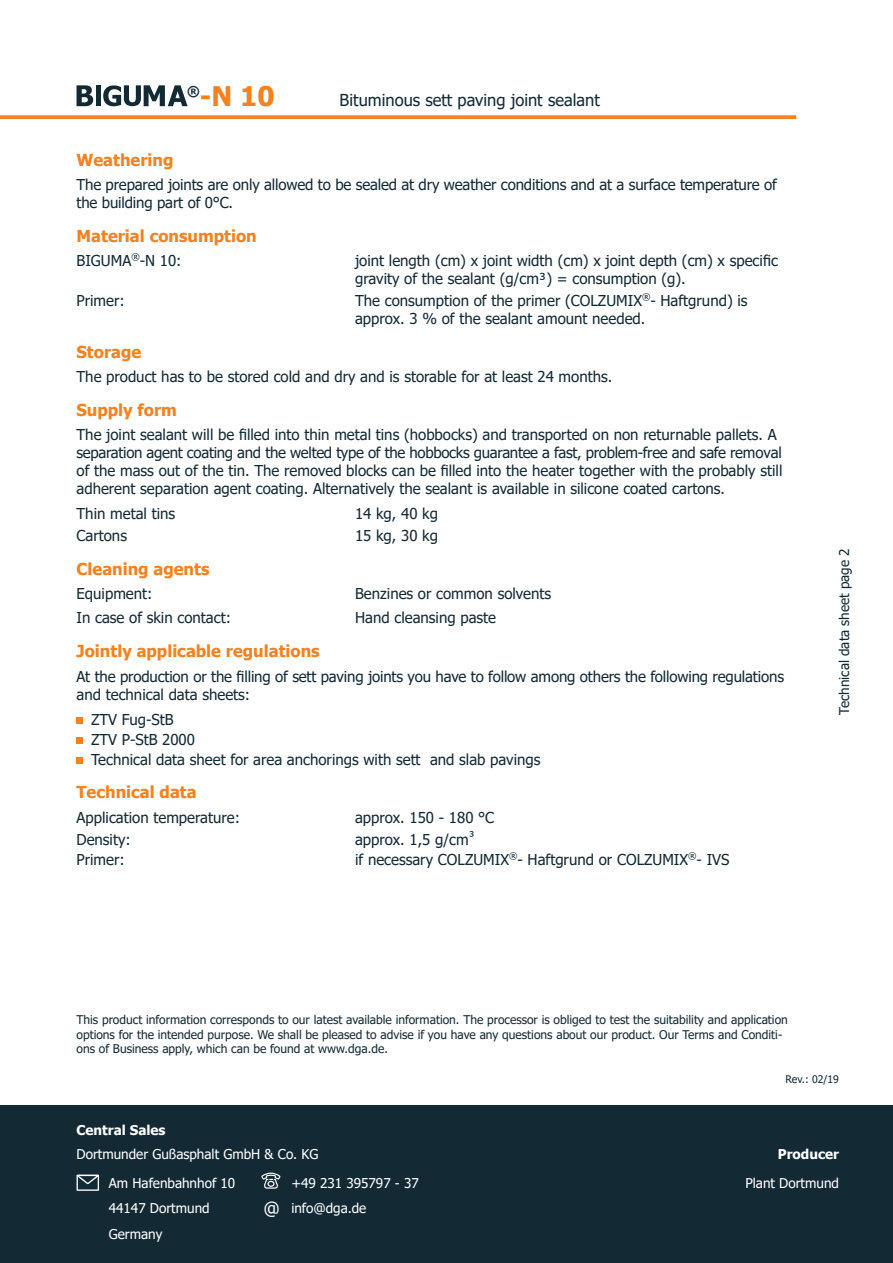
<style>
.page{position:relative;width:893px;height:1263px;background:#fff}
.page>*{position:absolute;margin:0;border:0;box-sizing:border-box;transform-origin:0 0}
.t1{font:700 27px "Tahoma";color:#f58220}
.t2{font:700 16.5px "Tahoma";color:#f58220}
.t3{font:16.5px "Tahoma";color:#132a35}
.t4{font:15px/18px "Tahoma";color:#132a35}
.t5{font:700 13.65px "Tahoma";color:#132a35}
.t6{font:13.5px/28.2px "Tahoma";color:#fff}
.t7{font:13.5px "Tahoma";color:#132a35}
.t8{font:700 13.5px "Tahoma";color:#fff}
.t9{font:12px/14.4px "Tahoma";color:#132a35}
.t10{font:10.5px "Tahoma";color:#132a35}
.s1{font-size:18px}
</style>
<div class="page">
<svg style="left:0;top:115px;width:796px;height:4px;background:#f58b31"></svg>
<svg style="left:77px;top:717px;width:6px;height:6px"></svg>
<svg style="left:77px;top:737px;width:6px;height:6px"></svg>
<svg style="left:77px;top:757px;width:6px;height:6px"></svg>
<div style="left:0;top:1106px;width:893px;height:157px;background:#132a35"></div>
<svg style="left:77px;top:1175px;width:22px;height:16px"></svg>
<svg style="left:261px;top:1172px;width:19px;height:16px"></svg>
<div style="left:96px;top:85px;width:5px;height:21px;background:#132a35"></div>
<svg style="left:77px;top:85px;width:16px;height:21px"></svg>
<svg style="left:103px;top:85px;width:85px;height:21px"></svg>
<p class="t5" style="left:187px;top:82px;width:14px">®</p>
<h1 class="t1" style="left:200px;top:78px;width:76px">-N 10</h1>
<p class="t3" style="left:340px;top:89px;width:262px">Bituminous sett paving joint sealant</p>
<p class="t2" style="left:77px;top:148px;width:98px">Weathering</p>
<p class="t4" style="left:77px;top:176px;width:702px">The prepared joints are only allowed to be sealed at dry weather conditions and at a surface temperature of the building part of 0°C.</p>
<p class="t2" style="left:77px;top:224px;width:182px">Material consumption</p>
<p class="t4" style="left:77px;top:252px;width:107px">BIGUMA<sup>®</sup>-N 10:</p>
<p class="t4" style="left:355px;top:252px;width:424px">joint length (cm) x joint width (cm) x joint depth (cm) x specific gravity of the sealant (g/cm³) = consumption (g).</p>
<p class="t4" style="left:77px;top:292px;width:50px">Primer:</p>
<p class="t4" style="left:355px;top:292px;width:394px">The consumption of the primer (COLZUMIX<sup>®</sup>- Haftgrund) is approx. 3 % of the sealant amount needed.</p>
<p class="t2" style="left:77px;top:340px;width:66px">Storage</p>
<p class="t4" style="left:77px;top:369px;width:537px">The product has to be stored cold and dry and is storable for at least 24 months.</p>
<p class="t2" style="left:77px;top:399px;width:102px">Supply form</p>
<p class="t4" style="left:77px;top:427px;width:707px">The joint sealant will be filled into thin metal tins (hobbocks) and transported on non returnable pallets. A separation agent coating and the welted type of the hobbocks guarantee a fast, problem-free and safe removal of the mass out of the tin. The removed blocks can be filled into the heater together with the probably still adherent separation agent coating. Alternatively the sealant is available in silicone coated cartons.</p>
<p class="t4" style="left:77px;top:527px;width:52px">Cartons</p>
<p class="t4" style="left:355px;top:527px;width:84px">15 kg, 30 kg</p>
<p class="t4" style="left:77px;top:505px;width:100px">Thin metal tins</p>
<p class="t4" style="left:355px;top:505px;width:84px">14 kg, 40 kg</p>
<p class="t2" style="left:77px;top:557px;width:134px">Cleaning agents</p>
<p class="t4" style="left:77px;top:585px;width:77px">Equipment:</p>
<p class="t4" style="left:355px;top:585px;width:198px">Benzines or common solvents</p>
<p class="t4" style="left:77px;top:609px;width:156px">In case of skin contact:</p>
<p class="t4" style="left:355px;top:609px;width:143px">Hand cleansing paste</p>
<p class="t2" style="left:77px;top:639px;width:245px">Jointly applicable regulations</p>
<p class="t4" style="left:77px;top:669px;width:709px">At the production or the filling of sett paving joints you have to follow among others the following regulations and technical data sheets:</p>
<p class="t4" style="left:91px;top:710px;width:451px;line-height:20px">ZTV Fug-StB<br>ZTV P-StB 2000<br>Technical data sheet for area anchorings with sett and slab pavings</p>
<p class="t2" style="left:77px;top:781px;width:122px">Technical data</p>
<p class="t4" style="left:77px;top:809px;width:165px">Application temperature:</p>
<p class="t4" style="left:355px;top:809px;width:141px">approx. 150 - 180 °C</p>
<p class="t4" style="left:77px;top:831px;width:56px">Density:</p>
<p class="t4" style="left:355px;top:831px;width:121px">approx. 1,5 g/cm<sup>³</sup></p>
<p class="t4" style="left:77px;top:851px;width:50px">Primer:</p>
<p class="t4" style="left:355px;top:851px;width:376px">if necessary COLZUMIX<sup>®</sup>- Haftgrund or COLZUMIX<sup>®</sup>- IVS</p>
<p class="t7" style="left:835px;top:715px;width:168px;rotate:-90deg">Technical data sheet page 2</p>
<p class="t9" style="left:77px;top:1013px;width:713px">This product information corresponds to our latest available information. The processor is obliged to test the suitability and application options for the intended purpose. We shall be pleased to advise if you have any questions about our product. Our Terms and Conditi&shy;ons of Business apply, which can be found at www.dga.de.</p>
<p class="t10" style="left:786px;top:1072px;width:55px">Rev.: 02/19</p>
<p class="t8" style="left:77px;top:1121px;width:90px">Central Sales</p>
<p class="t6" style="left:109px;top:1141px;width:211px;text-indent:-32px">Dortmunder Gußasphalt GmbH &amp; Co. KG<br>Am Hafenbahnhof 10</p>
<p class="t6" style="left:109px;top:1195px;width:102px">44147 Dortmund</p>
<p class="t6" style="left:291px;top:1170px;width:129px">+49 231 395797 - 37</p>
<p class="t6" style="left:263px;top:1195px;width:104px"><span class="s1">@</span> info@dga.de</p>
<p class="t6" style="left:109px;top:1220px;width:55px">Germany</p>
<p class="t8" style="left:778px;top:1145px;width:63px">Producer</p>
<p class="t6" style="left:745px;top:1170px;width:95px">Plant Dortmund</p>
</div>
